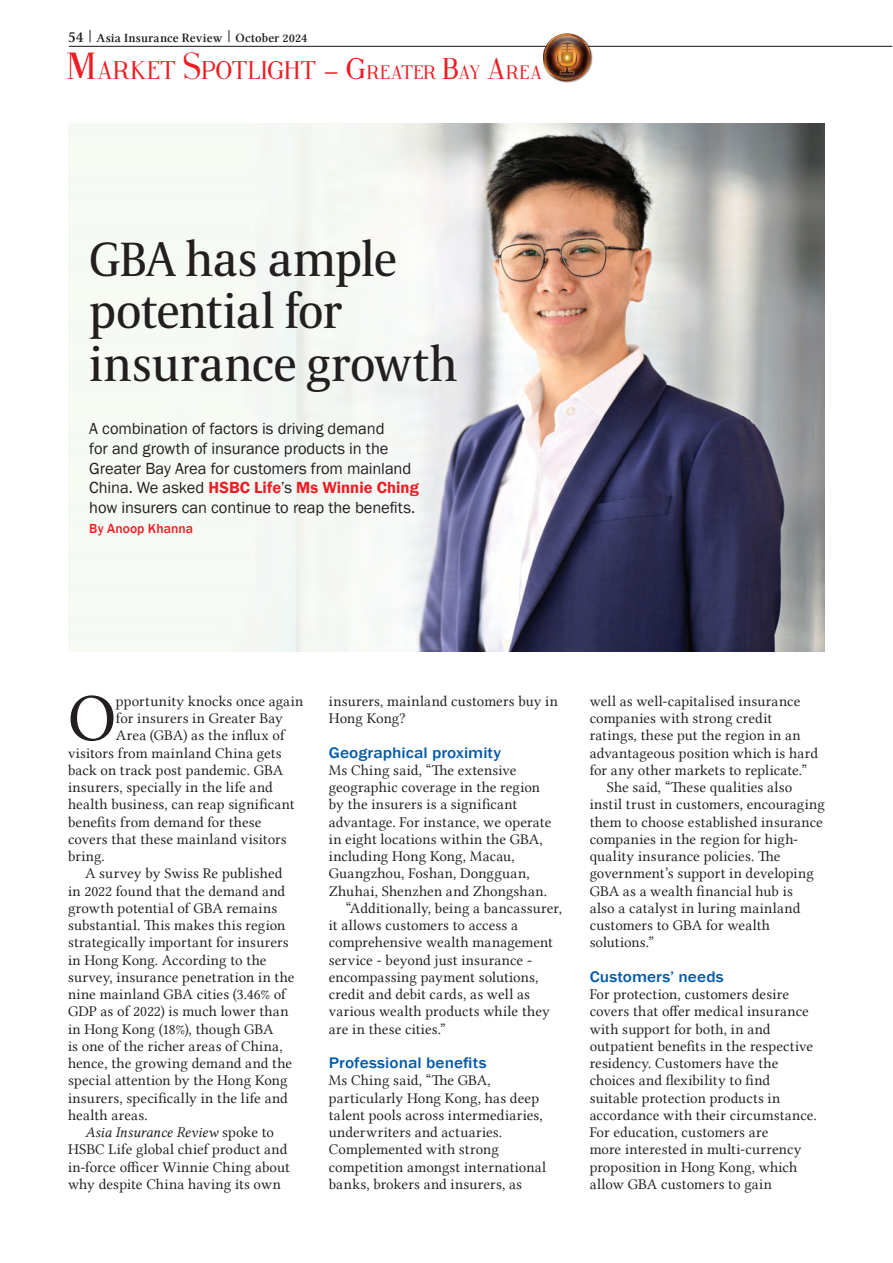
<style>
.page{position:relative;width:893px;height:1263px;background:#fff}
.page>*{position:absolute;margin:0;border:0;box-sizing:border-box;transform-origin:0 0}
.text_-_1st{font:68.4px "Lin Libertine";color:#231f20}
.hdline_32{font:48px/52.5px "Allianz Serif";letter-spacing:-.01em;color:#231f20}
.t1{font:25.5px "Fine Style";letter-spacing:.03em;color:#ee1d23}
.stnfrst{font:16.5px/19.5px "Franklin Gothic";letter-spacing:-.005em;color:#231f20}
.subhd{font:500 15.75px "Franklin Gothic";letter-spacing:.005em;color:#015aaa;scale:1.1 1}
.text_-_1st-2{font:15px/17.2px "Lin Libertine";letter-spacing:.005em;color:#231f20}
.text{font:15px/17.2px "Lin Libertine";letter-spacing:.005em;color:#231f20}
.ByLine1{font:500 13.5px "Franklin Gothic";letter-spacing:.005em;color:#ee1d23}
.t2{font:12.75px "Lin Libertine Z";letter-spacing:.01em;color:#231f20}
.s1{font-size:15.75px}
.s2{font-size:37.5px}
.s3{font-size:30px}
.s4{font-size:19.5px}
.s5{font-weight:600;color:#ee1d23}
.s6{font-family:"Lin Libertine I"}
</style>
<div class="page">
<hr style="left:69px;top:46px;width:823px;height:1px;background:#231f20">
<svg style="left:90px;top:30px;width:1px;height:12px"></svg>
<svg style="left:229px;top:30px;width:1px;height:12px"></svg>
<div style="left:543px;top:33px;width:49px;height:50px;background:#231f20;opacity:.5"></div>
<img style="left:543px;top:33px;width:48px;height:49px;border-radius:24px">
<img style="left:68px;top:123px;width:757px;height:529px">
<p class="t2" style="left:68px;top:30px;width:241px"><span class="s1">54</span> Asia Insurance Review October 2024</p>
<h3 class="t1" style="left:67px;top:58px;width:476px"><span class="s2">M</span>ARKET <span class="s2">S</span>POTLIGHT – <span class="s3">G</span><span class="s4">REATER</span> <span class="s3">B</span><span class="s4">AY</span> <span class="s3">A</span><span class="s4">REA</span></h3>
<p class="hdline_32" style="left:89px;top:235px;width:370px">GBA has ample potential for insurance growth</p>
<p class="stnfrst" style="left:89px;top:420px;width:331px">A combination of factors is driving demand<br>for and growth of insurance products in the Greater Bay Area for customers from mainland China. We asked <span class="s5">HSBC Life</span>’s <span class="s5">Ms Winnie Ching </span>how insurers can continue to reap the benefits.</p>
<p class="ByLine1" style="left:89px;top:520px;width:105px">By Anoop Khanna</p>
<p class="text_-_1st" style="left:68px;top:679px;width:49px">O</p>
<p class="text_-_1st-2" style="left:116px;top:692px;width:189px">pportunity knocks once again</p>
<p class="text_-_1st-2" style="left:116px;top:710px;width:168px">for insurers in Greater Bay</p>
<p class="text_-_1st-2" style="left:116px;top:727px;width:170px">Area (GBA) as the influx of</p>
<p class="text_-_1st-2" style="left:68px;top:744px;width:215px">visitors from mainland China gets</p>
<p class="text_-_1st-2" style="left:68px;top:761px;width:217px">back on track post pandemic. GBA</p>
<p class="text_-_1st-2" style="left:68px;top:779px;width:206px">insurers, specially in the life and</p>
<p class="text_-_1st-2" style="left:68px;top:796px;width:228px">health business, can reap significant</p>
<p class="text_-_1st-2" style="left:68px;top:813px;width:195px">benefits from demand for these</p>
<p class="text_-_1st-2" style="left:68px;top:830px;width:220px">covers that these mainland visitors</p>
<p class="text_-_1st-2" style="left:68px;top:848px;width:38px">bring.</p>
<p class="text" style="left:68px;top:865px;width:228px;text-indent:17px">A survey by Swiss Re published in 2022 found that the demand and growth potential of GBA remains substantial. This makes this region strategically important for insurers in Hong Kong. According to the survey, insurance penetration in the nine mainland GBA cities (3.46% of<br>GDP as of 2022) is much lower than in Hong Kong (18%), though GBA<br>is one of the richer areas of China, hence, the growing demand and the special attention by the Hong Kong insurers, specifically in the life and health areas.</p>
<p class="text" style="left:68px;top:1124px;width:223px;text-align:center"><span class="s6">Asia Insurance Review</span> spoke to HSBC Life global chief product and in-force officer Winnie Ching about why despite China having its own</p>
<p class="text" style="left:329px;top:692px;width:230px">insurers, mainland customers buy in<br>Hong Kong?</p>
<p class="subhd" style="left:329px;top:743px;width:158px">Geographical proximity</p>
<p class="text_-_1st-2" style="left:329px;top:761px;width:224px">Ms Ching said, “The extensive geographic coverage in the region by the insurers is a significant advantage. For instance, we operate in eight locations within the GBA, including Hong Kong, Macau,<br>Guangzhou, Foshan, Dongguan,<br>Zhuhai, Shenzhen and Zhongshan.</p>
<p class="text" style="left:329px;top:899px;width:235px;text-indent:17px">“Additionally, being a bancassurer, it allows customers to access a comprehensive wealth management service - beyond just insurance - encompassing payment solutions, credit and debit cards, as well as various wealth products while they are in these cities.”</p>
<p class="subhd" style="left:329px;top:1053px;width:145px">Professional benefits</p>
<p class="text_-_1st-2" style="left:329px;top:1072px;width:219px">Ms Ching said, “The GBA, particularly Hong Kong, has deep talent pools across intermediaries, underwriters and actuaries.<br>Complemented with strong competition amongst international banks, brokers and insurers, as</p>
<p class="text_-_1st-2" style="left:590px;top:692px;width:230px">well as well-capitalised insurance companies with strong credit ratings, these put the region in an advantageous position which is hard for any other markets to replicate.”</p>
<p class="text" style="left:590px;top:779px;width:237px;text-indent:17px">She said, “These qualities also instil trust in customers, encouraging them to choose established insurance companies in the region for high&shy;quality insurance policies. The government’s support in developing<br>GBA as a wealth financial hub is<br>also a catalyst in luring mainland customers to GBA for wealth solutions.”</p>
<p class="subhd" style="left:590px;top:967px;width:123px">Customers’ needs</p>
<p class="text_-_1st-2" style="left:590px;top:986px;width:229px">For protection, customers desire covers that offer medical insurance with support for both, in and outpatient benefits in the respective residency. Customers have the choices and flexibility to find suitable protection products in accordance with their circumstance.<br>For education, customers are<br>more interested in multi-currency proposition in Hong Kong, which allow GBA customers to gain</p>
</div>
